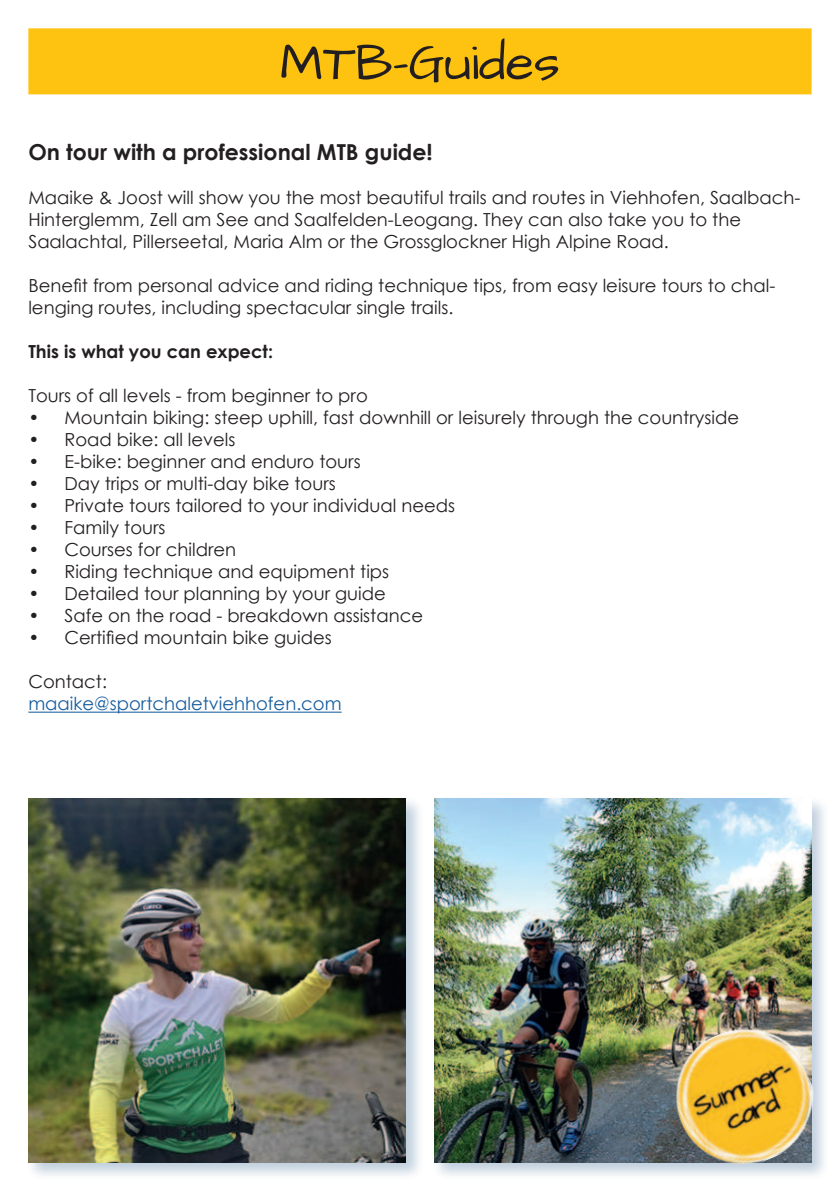
<style>
.page{position:relative;width:840px;height:1191px;background:#fff}
.page>*{position:absolute;margin:0;border:0;box-sizing:border-box;transform-origin:0 0}
.t1{font:52px "Architects Daughter";color:#231f20}
.t2{font:700 22px "Century Gothic";color:#231f20}
.t3{font:18px/22px "Century Gothic";color:#231f20}
.t4{font:18px "Century Gothic";color:#175d9e}
.t5{font:700 18px "Century Gothic";color:#231f20}
</style>
<div class="page">
<div style="left:28px;top:28px;width:783px;height:66px;background:#fec210;border:2px solid #fec210"></div>
<div style="left:25px;top:795px;width:399px;height:386px;background:#004279;opacity:.25"></div>
<img style="left:28px;top:798px;width:377px;height:364px">
<div style="left:431px;top:795px;width:399px;height:386px;background:#004279;opacity:.25"></div>
<img style="left:434px;top:798px;width:377px;height:364px">
<hr style="left:28px;top:711px;width:313px;height:1px;background:#175d9e">
<img style="left:653px;top:1008px;width:177px;height:173px">
<h1 class="t1" style="left:280px;top:37px;width:281px">MTB-Guides</h1>
<p class="t2" style="left:28px;top:142px;width:405px">On tour with a professional MTB guide!</p>
<p class="t3" style="left:28px;top:186px;width:773px">Maaike &amp; Joost will show you the most beautiful trails and routes in Viehhofen, Saalbach-<br>Hinterglemm, Zell am See and Saalfelden-Leogang. They can also take you to the<br>Saalachtal, Pillerseetal, Maria Alm or the Grossglockner High Alpine Road.</p>
<p class="t3" style="left:28px;top:274px;width:748px">Bene昀椀t from personal advice and riding technique tips, from easy leisure tours to chal&shy;lenging routes, including spectacular single trails.</p>
<p class="t5" style="left:28px;top:343px;width:246px">This is what you can expect:</p>
<p class="t3" style="left:28px;top:386px;width:341px">Tours of all levels - from beginner to pro</p>
<p class="t3" style="left:28px;top:408px;width:711px">• Mountain biking: steep uphill, fast downhill or leisurely through the countryside</p>
<p class="t3" style="left:28px;top:430px;width:208px">• Road bike: all levels</p>
<p class="t3" style="left:28px;top:452px;width:333px">• E-bike: beginner and enduro tours</p>
<p class="t3" style="left:28px;top:474px;width:309px">• Day trips or multi-day bike tours</p>
<p class="t3" style="left:28px;top:496px;width:428px">• Private tours tailored to your individual needs</p>
<p class="t3" style="left:28px;top:518px;width:138px">• Family tours</p>
<p class="t3" style="left:28px;top:540px;width:209px">• Courses for children</p>
<p class="t3" style="left:28px;top:562px;width:362px">• Riding technique and equipment tips</p>
<p class="t3" style="left:28px;top:584px;width:359px">• Detailed tour planning by your guide</p>
<p class="t3" style="left:28px;top:606px;width:396px">• Safe on the road - breakdown assistance</p>
<p class="t3" style="left:28px;top:628px;width:305px">• Certi昀椀ed mountain bike guides</p>
<p class="t3" style="left:28px;top:672px;width:80px">Contact:</p>
<p class="t4" style="left:28px;top:696px;width:314px">maaike@sportchaletviehhofen.com</p>
</div>
